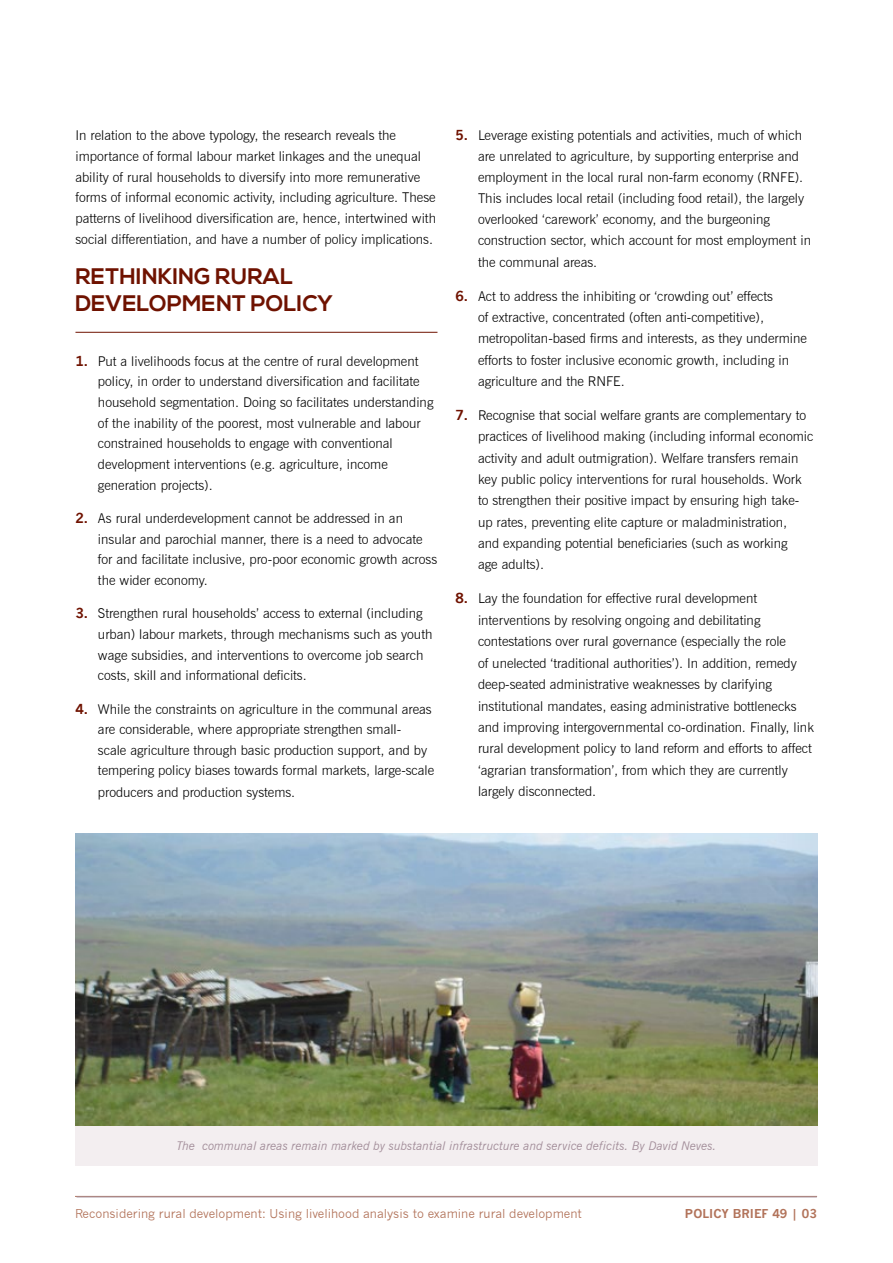
<style>
.page{position:relative;width:893px;height:1263px;background:#fff}
.page>*{position:absolute;margin:0;border:0;box-sizing:border-box;transform-origin:0 0}
.t1{font:700 22.5px/27px "Nexa";color:#6f1200}
.t2{font:300 13.5px/20.7px "News Gothic BT";color:#000}
.t3{font:italic 12px "News Gothic BT";color:#a38e9a}
.t4{font:12px "News Gothic";color:#b2735a}
.t5{font:700 12px "News Gothic";color:#b2735a}
.s1{font-family:"News Gothic";font-weight:700;color:#6f1200}
</style>
<div class="page">
<hr style="left:75px;top:332px;width:362px;height:1px;background:#6f1200">
<hr style="left:75px;top:1196px;width:742px;height:1px;background:#b2735a">
<hr style="left:77px;top:1197px;width:740px;height:1px;background:#a38e9a">
<img style="left:75px;top:833px;width:742px;height:293px">
<div style="left:75px;top:1126px;width:742px;height:39px;background:#f3eef0"></div>
<p class="t2" style="left:75px;top:125px;width:362px">In relation to the above typology, the research reveals the importance of formal labour market linkages and the unequal ability of rural households to diversify into more remunerative forms of informal economic activity, including agriculture. These patterns of livelihood diversification are, hence, intertwined with social differentiation, and have a number of policy implications.</p>
<h1 class="t1" style="left:75px;top:263px;width:259px">RETHINKING RURAL<br>DEVELOPMENT POLICY</h1>
<p class="t2" style="left:98px;top:351px;width:337px;text-indent:-23px"><span class="s1">1.</span> Put a livelihoods focus at the centre of rural development policy, in order to understand diversification and facilitate household segmentation. Doing so facilitates understanding of the inability of the poorest, most vulnerable and labour constrained households to engage with conventional development interventions (e.g. agriculture, income generation projects).</p>
<p class="t2" style="left:98px;top:508px;width:341px;text-indent:-23px"><span class="s1">2.</span> As rural underdevelopment cannot be addressed in an insular and parochial manner, there is a need to advocate for and facilitate inclusive, pro-poor economic growth across the wider economy.</p>
<p class="t2" style="left:98px;top:603px;width:336px;text-indent:-23px"><span class="s1">3.</span> Strengthen rural households’ access to external (including urban) labour markets, through mechanisms such as youth wage subsidies, and interventions to overcome job search costs, skill and informational deficits.</p>
<p class="t2" style="left:98px;top:698px;width:338px;text-indent:-23px"><span class="s1">4.</span> While the constraints on agriculture in the communal areas are considerable, where appropriate strengthen small-<br>scale agriculture through basic production support, and by tempering policy biases towards formal markets, large-scale producers and production systems.</p>
<p class="t2" style="left:478px;top:125px;width:335px;line-height:21.1px;text-indent:-23px"><span class="s1">5.</span> Leverage existing potentials and activities, much of which are unrelated to agriculture, by supporting enterprise and employment in the local rural non-farm economy (RNFE).<br>This includes local retail (including food retail), the largely overlooked ‘carework’ economy, and the burgeoning construction sector, which account for most employment in the communal areas.</p>
<p class="t2" style="left:478px;top:285px;width:330px;line-height:21.3px;text-indent:-23px"><span class="s1">6.</span> Act to address the inhibiting or ‘crowding out’ effects<br>of extractive, concentrated (often anti-competitive), metropolitan-based firms and interests, as they undermine efforts to foster inclusive economic growth, including in agriculture and the RNFE.</p>
<p class="t2" style="left:478px;top:404px;width:337px;line-height:21.3px;text-indent:-23px"><span class="s1">7.</span> Recognise that social welfare grants are complementary to practices of livelihood making (including informal economic activity and adult outmigration). Welfare transfers remain key public policy interventions for rural households. Work to strengthen their positive impact by ensuring high take&shy;up rates, preventing elite capture or maladministration,<br>and expanding potential beneficiaries (such as working<br>age adults).</p>
<p class="t2" style="left:478px;top:588px;width:337px;line-height:21.5px;text-indent:-23px"><span class="s1">8.</span> Lay the foundation for effective rural development interventions by resolving ongoing and debilitating contestations over rural governance (especially the role<br>of unelected ‘traditional authorities’). In addition, remedy deep-seated administrative weaknesses by clarifying institutional mandates, easing administrative bottlenecks and improving intergovernmental co-ordination. Finally, link rural development policy to land reform and efforts to affect ‘agrarian transformation’, from which they are currently largely disconnected.</p>
<p class="t3" style="left:177px;top:1139px;width:541px">The communal areas remain marked by substantial infrastructure and service deficits. By David Neves.</p>
<p class="t4" style="left:75px;top:1206px;width:508px">Reconsidering rural development: Using livelihood analysis to examine rural development</p>
<p class="t5" style="left:685px;top:1206px;width:133px">POLICY BRIEF 49 | 03</p>
</div>
